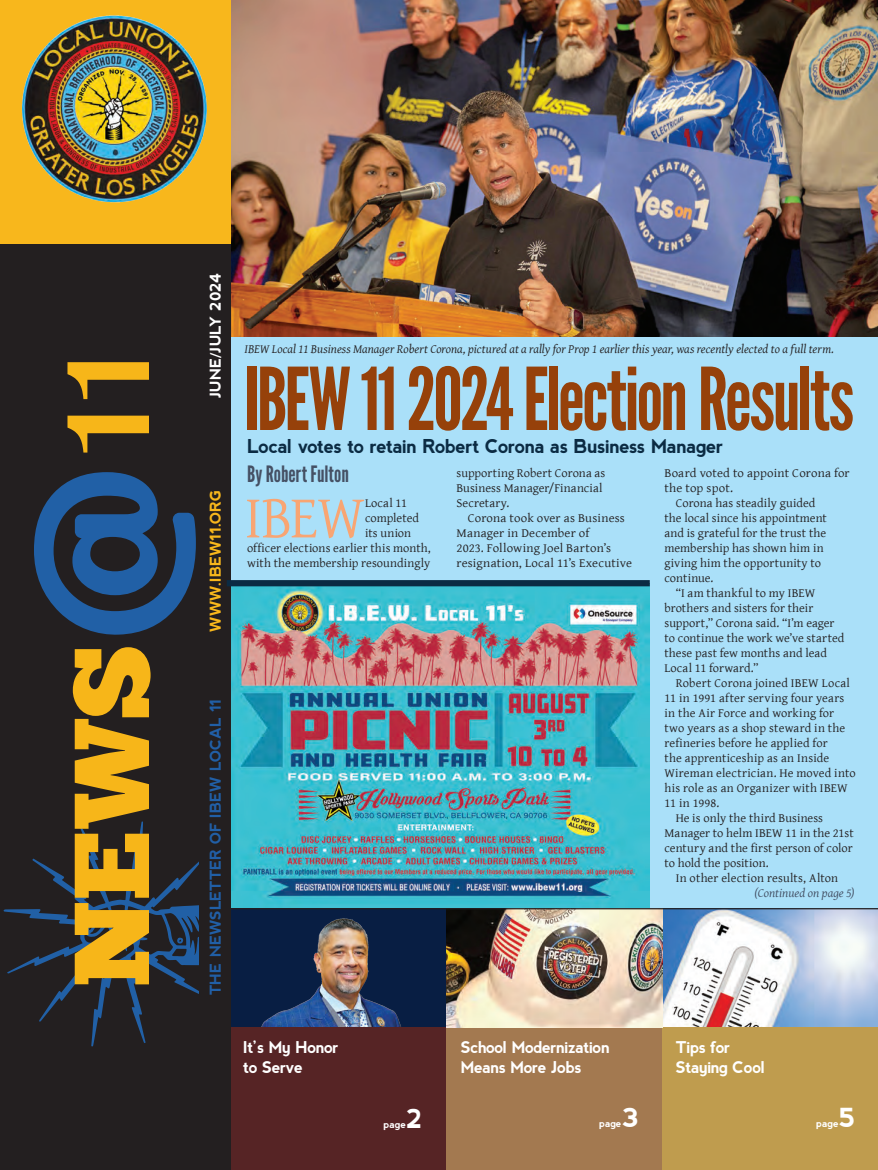
<style>
.page{position:relative;width:878px;height:1170px;background:#fff}
.page>*{position:absolute;margin:0;border:0;box-sizing:border-box;transform-origin:0 0}
.t1{font:86.25px "League Gothic";letter-spacing:-.035em;color:#96410a}
.t2{font:61.25px "Gentium Basic";color:#f8a573;scale:.91 1}
.t3{font:700 26.25px "nevis";color:#fff}
.t4{font:22.5px "League Gothic";letter-spacing:-.005em;color:#455064}
.t5{font:700 19.12px "nevis";letter-spacing:-.025em;color:#0b2b43}
.t6{font:700 16.25px/19.5px "nevis";letter-spacing:-.03em;color:#fff}
.t7{font:700 15px "nevis";letter-spacing:-.015em;color:#215fa6}
.t8{font:700 15px "nevis";letter-spacing:-.005em;color:#f8b71c}
.t9{font:700 15px "nevis";letter-spacing:-.005em;color:#fff}
.t10{font:12.5px/15px "Gentium Basic";letter-spacing:.01em;color:#231f20}
.t11{font:italic 12.5px "Gentium Basic";color:#231f20}
.t12{font:italic 12.5px "Gentium Basic";letter-spacing:-.005em;color:#414d61}
.t13{font:700 10px "nevis";color:#fff}
</style>
<div class="page">
<div style="left:215px;top:49px;width:663px;height:872px;background:#aae0f9"></div>
<img style="left:231px;top:586px;width:418px;height:322px">
<img style="left:231px;top:0;width:647px;height:336px">
<img style="left:231px;top:909px;width:215px;height:118px">
<svg style="left:662px;top:909px;width:216px;height:118px"></svg>
<div style="left:217px;top:1027px;width:229px;height:143px;background:#562425"></div>
<div style="left:0;top:0;width:231px;height:1170px;background:#231f20"></div>
<svg style="left:4px;top:858px;width:195px;height:188px"></svg>
<svg style="left:177px;top:938px;width:6px;height:6px"></svg>
<svg style="left:73px;top:647px;width:78px;height:337px"></svg>
<svg style="left:34px;top:472px;width:162px;height:163px"></svg>
<svg style="left:67px;top:416px;width:82px;height:37px"></svg>
<svg style="left:67px;top:362px;width:82px;height:37px"></svg>
<div style="left:0;top:0;width:231px;height:243px;background:#f8b71c"></div>
<img style="left:22px;top:16px;width:185px;height:186px">
<div style="left:446px;top:1027px;width:216px;height:143px;background:#a37950"></div>
<div style="left:662px;top:1027px;width:216px;height:143px;background:#bf9c4e"></div>
<img style="left:446px;top:909px;width:216px;height:119px">
<div style="left:227px;top:580px;width:422px;height:6px;background:#0b2b43"></div>
<hr style="left:231px;top:908px;width:647px;height:1px;background:#231f20">
<p class="t9" style="left:207px;top:398px;width:127px;rotate:-90deg">JUNE/JULY 2024</p>
<p class="t8" style="left:207px;top:632px;width:144px;rotate:-90deg">WWW.IBEW11.ORG</p>
<p class="t7" style="left:207px;top:995px;width:297px;rotate:-90deg">THE NEWSLETTER OF IBEW LOCAL 11</p>
<p class="t11" style="left:244px;top:339px;width:591px">IBEW Local 11 Business Manager Robert Corona, pictured at a rally for Prop 1 earlier this year, was recently elected to a full term.</p>
<h1 class="t1" style="left:244px;top:348px;width:611px">IBEW 11 2024 Election Results</h1>
<h3 class="t5" style="left:247px;top:435px;width:478px">Local votes to retain Robert Corona as Business Manager</h3>
<h3 class="t4" style="left:247px;top:461px;width:103px">By Robert Fulton</h3>
<h2 class="t2" style="left:245px;top:473px;width:133px">IBEW</h2>
<p class="t10" style="left:365px;top:496px;width:43px">Local 11</p>
<p class="t10" style="left:365px;top:511px;width:56px">completed</p>
<p class="t10" style="left:365px;top:526px;width:48px">its union</p>
<p class="t10" style="left:247px;top:541px;width:185px">officer elections earlier this month,</p>
<p class="t10" style="left:247px;top:556px;width:185px">with the membership resoundingly</p>
<p class="t10" style="left:456px;top:466px;width:150px">supporting Robert Corona as<br>Business Manager/Financial<br>Secretary.</p>
<p class="t10" style="left:456px;top:511px;width:177px;text-indent:11px">Corona took over as Business<br>Manager in December of<br>2023. Following Joel Barton’s resignation, Local 11’s Executive</p>
<p class="t10" style="left:664px;top:466px;width:187px">Board voted to appoint Corona for</p>
<p class="t10" style="left:664px;top:481px;width:70px">the top spot.</p>
<p class="t10" style="left:675px;top:496px;width:141px">Corona has steadily guided</p>
<p class="t10" style="left:664px;top:511px;width:164px">the local since his appointment</p>
<p class="t10" style="left:664px;top:526px;width:163px">and is grateful for the trust the</p>
<p class="t10" style="left:664px;top:541px;width:161px">membership has shown him in</p>
<p class="t10" style="left:664px;top:556px;width:158px">giving him the opportunity to</p>
<p class="t10" style="left:664px;top:571px;width:50px">continue.</p>
<p class="t10" style="left:675px;top:586px;width:141px">“I am thankful to my IBEW</p>
<p class="t10" style="left:664px;top:601px;width:150px">brothers and sisters for their</p>
<p class="t10" style="left:664px;top:616px;width:172px">support,” Corona said. “I’m eager</p>
<p class="t10" style="left:664px;top:631px;width:181px">to continue the work we’ve started</p>
<p class="t10" style="left:664px;top:646px;width:164px">these past few months and lead</p>
<p class="t10" style="left:664px;top:661px;width:95px">Local 11 forward.”</p>
<p class="t10" style="left:675px;top:676px;width:176px">Robert Corona joined IBEW Local</p>
<p class="t10" style="left:664px;top:691px;width:181px">11 in 1991 after serving four years</p>
<p class="t10" style="left:664px;top:706px;width:171px">in the Air Force and working for</p>
<p class="t10" style="left:664px;top:721px;width:182px">two years as a shop steward in the</p>
<p class="t10" style="left:664px;top:736px;width:165px">refineries before he applied for</p>
<p class="t10" style="left:664px;top:751px;width:166px">the apprenticeship as an Inside</p>
<p class="t10" style="left:664px;top:766px;width:193px">Wireman electrician. He moved into</p>
<p class="t10" style="left:664px;top:781px;width:185px">his role as an Organizer with IBEW</p>
<p class="t10" style="left:664px;top:796px;width:56px">11 in 1998.</p>
<p class="t10" style="left:675px;top:811px;width:149px">He is only the third Business</p>
<p class="t10" style="left:664px;top:826px;width:191px">Manager to helm IBEW 11 in the 21st</p>
<p class="t10" style="left:664px;top:841px;width:190px">century and the first person of color</p>
<p class="t10" style="left:664px;top:856px;width:106px">to hold the position.</p>
<p class="t10" style="left:675px;top:871px;width:164px">In other election results, Alton</p>
<p class="t12" style="left:754px;top:884px;width:101px">(Continued on page 5)</p>
<h3 class="t6" style="left:243px;top:1038px;width:97px">It’s My Honor to Serve</h3>
<h3 class="t3" style="left:406px;top:1104px;width:18px">2</h3>
<p class="t13" style="left:383px;top:1119px;width:24px">page</p>
<h3 class="t6" style="left:461px;top:1038px;width:150px">School Modernization<br>Means More Jobs</h3>
<h3 class="t3" style="left:621px;top:1103px;width:19px">3</h3>
<p class="t13" style="left:599px;top:1118px;width:24px">page</p>
<h3 class="t6" style="left:676px;top:1038px;width:91px">Tips for<br>Staying Cool</h3>
<h3 class="t3" style="left:838px;top:1103px;width:18px">5</h3>
<p class="t13" style="left:816px;top:1118px;width:24px">page</p>
</div>
